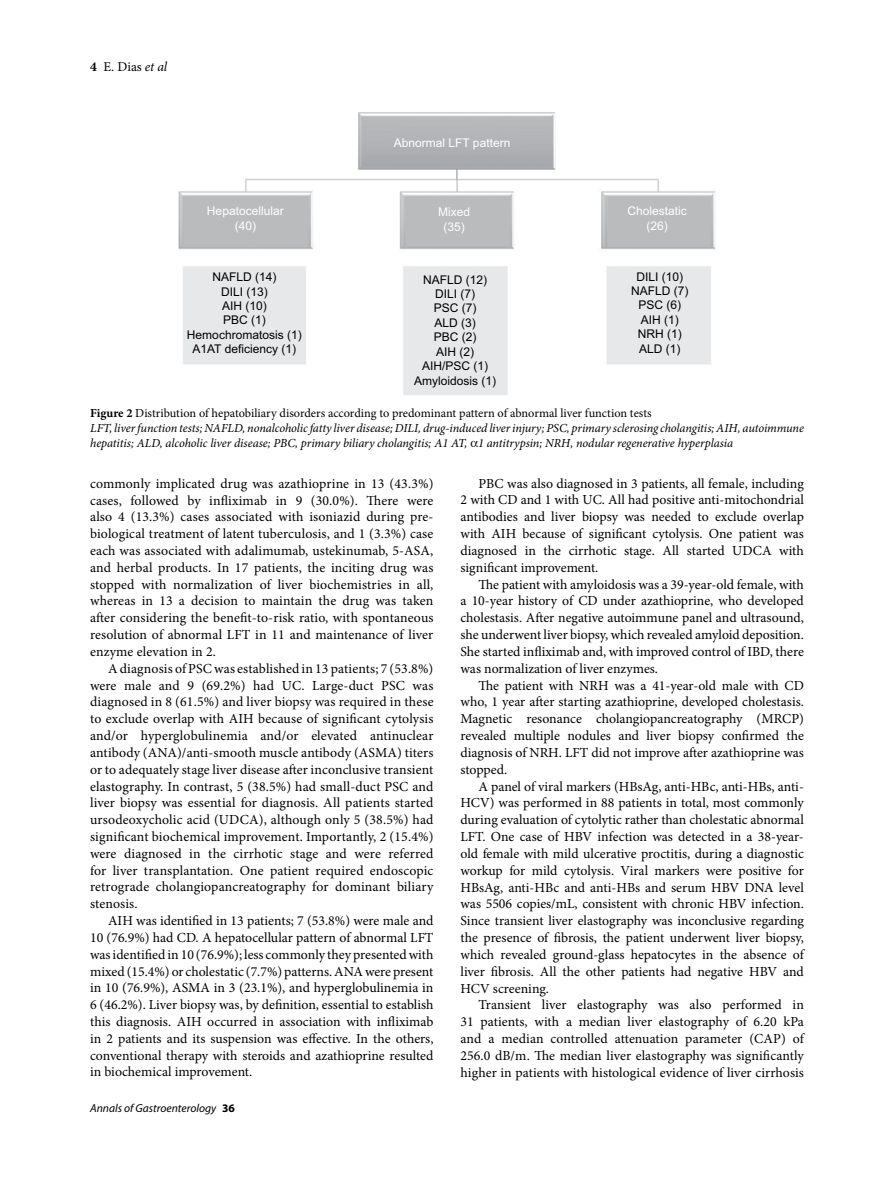
<style>
.page{position:relative;width:894px;height:1191px;background:#fff}
.page>*{position:absolute;margin:0;border:0;box-sizing:border-box;transform-origin:0 0}
.t1{font:13.8px/16.8px "Minion Pro";color:#000;text-align:justify}
.t2{font:13.5px "Minion Pro";color:#000}
.t3{font:italic 12.3px/14.7px "Minion Pro";letter-spacing:-.005em;color:#000}
.t4{font:12px/14.4px "Arial";color:#000;text-align:center}
.t5{font:12px/14.4px "Arial";color:#fff;text-align:center}
.t6{font:italic 11.55px "Myriad Pro";color:#000}
.s1{font-weight:700}
.s2{font-style:italic}
.s3{font-weight:700;font-style:normal}
.s4{font-style:normal}
</style>
<div class="page">
<img style="left:178px;top:112px;width:538px;height:283px">
<p class="t2" style="left:90px;top:57px;width:79px"><span class="s1">4</span> E. Dias <span class="s2">et al</span></p>
<p class="t5" style="left:393px;top:135px;width:118px">Abnormal LFT pattern</p>
<p class="t5" style="left:207px;top:203px;width:78px">Hepatocellular (40)</p>
<p class="t5" style="left:438px;top:204px;width:34px">Mixed (35)</p>
<p class="t5" style="left:627px;top:203px;width:61px">Cholestatic (26)</p>
<p class="t4" style="left:187px;top:269px;width:116px">NAFLD (14)<br>DILI (13)<br>AIH (10)<br>PBC (1)<br>Hemochromatosis (1)<br>A1AT deficiency (1)</p>
<p class="t4" style="left:414px;top:272px;width:84px">NAFLD (12)<br>DILI (7)<br>PSC (7)<br>ALD (3)<br>PBC (2)<br>AIH (2)<br>AIH/PSC (1)<br>Amyloidosis (1)</p>
<p class="t4" style="left:630px;top:269px;width:59px">DILI (10)<br>NAFLD (7)<br>PSC (6)<br>AIH (1)<br>NRH (1)<br>ALD (1)</p>
<p class="t3" style="left:90px;top:406px;width:715px"><span class="s3">Figure 2</span> <span class="s4">Distribution of hepatobiliary disorders according to predominant pattern of abnormal liver function tests<br></span>LFT, liver function tests; NAFLD, nonalcoholic fatty liver disease; DILI, drug-induced liver injury; PSC, primary sclerosing cholangitis; AIH, autoimmune hepatitis; ALD, alcoholic liver disease; PBC, primary biliary cholangitis; A1 AT, 1 antitrypsin; NRH, nodular regenerative hyperplasia</p>
<p class="t1" style="left:90px;top:475px;width:345px">commonly implicated drug was azathioprine in 13 (43.3%) cases, followed by infliximab in 9 (30.0%). There were also 4 (13.3%) cases associated with isoniazid during pre&shy;biological treatment of latent tuberculosis, and 1 (3.3%) case each was associated with adalimumab, ustekinumab, 5-ASA, and herbal products. In 17 patients, the inciting drug was stopped with normalization of liver biochemistries in all, whereas in 13 a decision to maintain the drug was taken after considering the benefit-to-risk ratio, with spontaneous resolution of abnormal LFT in 11 and maintenance of liver enzyme elevation in 2.</p>
<p class="t1" style="left:90px;top:660px;width:345px;text-indent:18px">A diagnosis of PSC was established in 13 patients; 7 (53.8%) were male and 9 (69.2%) had UC. Large-duct PSC was diagnosed in 8 (61.5%) and liver biopsy was required in these to exclude overlap with AIH because of significant cytolysis and/or hyperglobulinemia and/or elevated antinuclear antibody (ANA)/anti-smooth muscle antibody (ASMA) titers or to adequately stage liver disease after inconclusive transient elastography. In contrast, 5 (38.5%) had small-duct PSC and liver biopsy was essential for diagnosis. All patients started ursodeoxycholic acid (UDCA), although only 5 (38.5%) had significant biochemical improvement. Importantly, 2 (15.4%) were diagnosed in the cirrhotic stage and were referred for liver transplantation. One patient required endoscopic retrograde cholangiopancreatography for dominant biliary stenosis.</p>
<p class="t1" style="left:90px;top:912px;width:345px;text-indent:18px">AIH was identified in 13 patients; 7 (53.8%) were male and 10 (76.9%) had CD. A hepatocellular pattern of abnormal LFT was identified in 10 (76.9%); less commonly they presented with mixed (15.4%) or cholestatic (7.7%) patterns. ANA were present in 10 (76.9%), ASMA in 3 (23.1%), and hyperglobulinemia in 6 (46.2%). Liver biopsy was, by definition, essential to establish this diagnosis. AIH occurred in association with infliximab in 2 patients and its suspension was effective. In the others, conventional therapy with steroids and azathioprine resulted in biochemical improvement.</p>
<p class="t6" style="left:90px;top:1101px;width:146px">Annals of Gastroenterology <span class="s3">36</span></p>
<p class="t1" style="left:460px;top:475px;width:345px;text-indent:18px">PBC was also diagnosed in 3 patients, all female, including 2 with CD and 1 with UC. All had positive anti-mitochondrial antibodies and liver biopsy was needed to exclude overlap with AIH because of significant cytolysis. One patient was diagnosed in the cirrhotic stage. All started UDCA with significant improvement.</p>
<p class="t1" style="left:460px;top:575px;width:345px;text-indent:18px">The patient with amyloidosis was a 39-year-old female, with a 10-year history of CD under azathioprine, who developed cholestasis. After negative autoimmune panel and ultrasound, she underwent liver biopsy, which revealed amyloid deposition.<br>She started infliximab and, with improved control of IBD, there was normalization of liver enzymes.</p>
<p class="t1" style="left:460px;top:676px;width:345px;text-indent:18px">The patient with NRH was a 41-year-old male with CD who, 1 year after starting azathioprine, developed cholestasis.<br>Magnetic resonance cholangiopancreatography (MRCP) revealed multiple nodules and liver biopsy confirmed the diagnosis of NRH. LFT did not improve after azathioprine was stopped.</p>
<p class="t1" style="left:460px;top:777px;width:345px;text-indent:18px">A panel of viral markers (HBsAg, anti-HBc, anti-HBs, anti-HCV) was performed in 88 patients in total, most commonly during evaluation of cytolytic rather than cholestatic abnormal LFT. One case of HBV infection was detected in a 38-year&shy;old female with mild ulcerative proctitis, during a diagnostic workup for mild cytolysis. Viral markers were positive for HBsAg, anti-HBc and anti-HBs and serum HBV DNA level was 5506 copies/mL, consistent with chronic HBV infection.<br>Since transient liver elastography was inconclusive regarding the presence of fibrosis, the patient underwent liver biopsy, which revealed ground-glass hepatocytes in the absence of liver fibrosis. All the other patients had negative HBV and HCV screening.</p>
<p class="t1" style="left:460px;top:996px;width:345px;text-indent:18px">Transient liver elastography was also performed in 31 patients, with a median liver elastography of 6.20 kPa and a median controlled attenuation parameter (CAP) of 256.0 dB/m. The median liver elastography was significantly higher in patients with histological evidence of liver cirrhosis</p>
</div>
